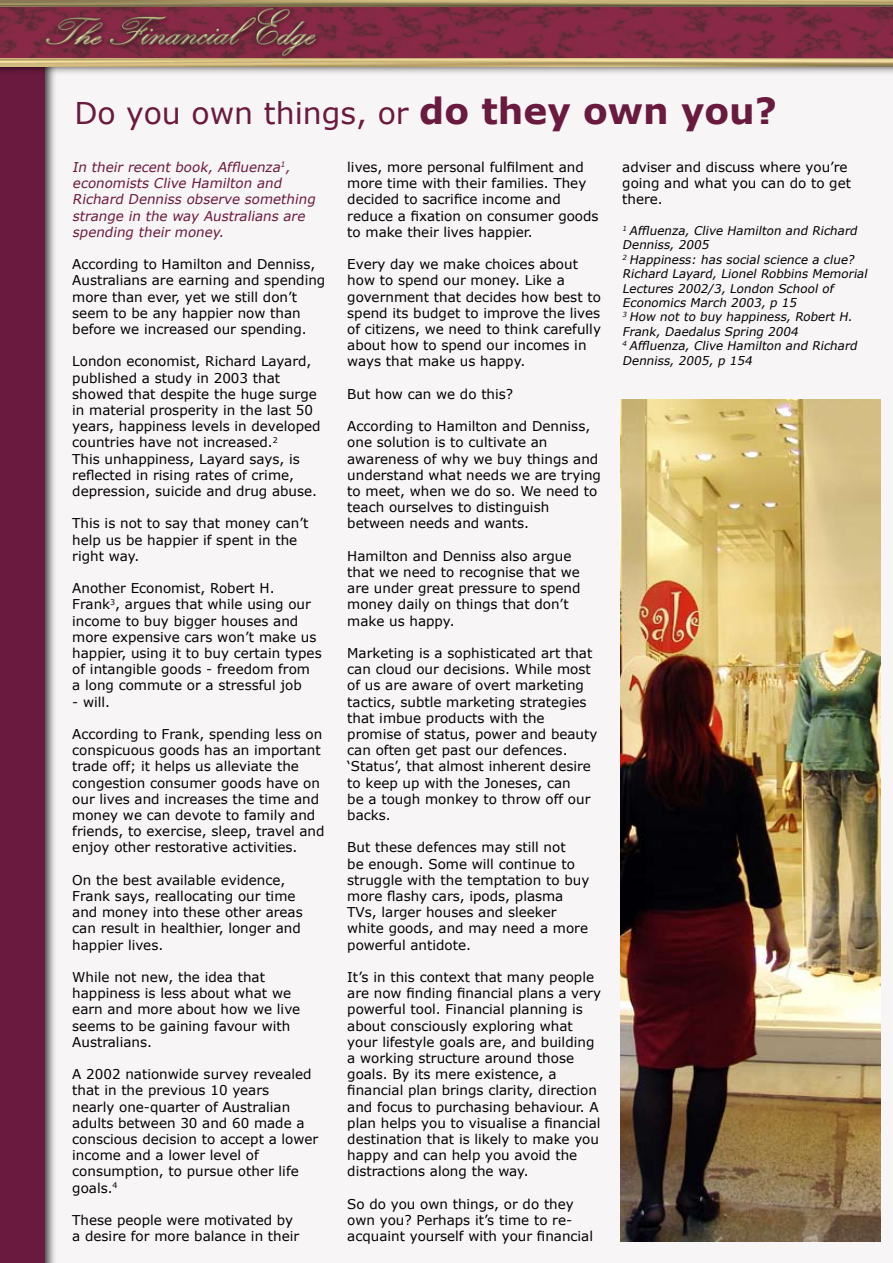
<style>
.page{position:relative;width:893px;height:1263px;background:#f8f5f6}
.page>*{position:absolute;margin:0;border:0;box-sizing:border-box;transform-origin:0 0}
.t1{font:30px "Verdana";color:#6a1a3e}
.t2{font:13.5px/16.2px "Verdana";color:#000}
.t3{font:italic 13.5px/16.2px "Verdana";color:#6a1a3e}
.t4{font:italic 12px/14.4px "Verdana";color:#000}
.s1{font-weight:700;font-size:36px}
</style>
<div class="page">
<div style="left:0;top:0;width:59px;height:1263px;background:#000;opacity:.75"></div>
<div style="left:0;top:0;width:45px;height:1263px;background:#6a1a3e"></div>
<div style="left:0;top:0;width:893px;height:76px;background:#000;opacity:.75"></div>
<img style="left:0;top:6px;width:893px;height:53px">
<img style="left:0;top:59px;width:893px;height:7px">
<img style="left:0;top:0;width:893px;height:6px">
<img style="left:41px;top:3px;width:284px;height:57px">
<img style="left:621px;top:399px;width:259px;height:843px">
<h1 class="t1" style="left:74px;top:94px;width:704px">Do you own things, or <span class="s1">do they own you?</span></h1>
<p class="t3" style="left:72px;top:158px;width:247px">In their recent book, Affluenza<sup>1</sup>, economists Clive Hamilton and<br>Richard Denniss observe something strange in the way Australians are spending their money.</p>
<p class="t2" style="left:72px;top:256px;width:255px">According to Hamilton and Denniss, Australians are earning and spending more than ever, yet we still don’t seem to be any happier now than before we increased our spending.</p>
<p class="t2" style="left:72px;top:353px;width:250px">London economist, Richard Layard, published a study in 2003 that showed that despite the huge surge in material prosperity in the last 50 years, happiness levels in developed countries have not increased.<sup>2<br></sup>This unhappiness, Layard says, is reflected in rising rates of crime, depression, suicide and drug abuse.</p>
<p class="t2" style="left:72px;top:515px;width:238px">This is not to say that money can’t help us be happier if spent in the right way.</p>
<p class="t2" style="left:72px;top:580px;width:251px">Another Economist, Robert H.<br>Frank<sup>3</sup>, argues that while using our income to buy bigger houses and more expensive cars won’t make us happier, using it to buy certain types of intangible goods - freedom from<br>a long commute or a stressful job</p>
<p class="t2" style="left:72px;top:693px;width:39px">- will.</p>
<p class="t2" style="left:72px;top:725px;width:254px">According to Frank, spending less on conspicuous goods has an important trade off; it helps us alleviate the congestion consumer goods have on our lives and increases the time and money we can devote to family and friends, to exercise, sleep, travel and enjoy other restorative activities.</p>
<p class="t2" style="left:72px;top:871px;width:232px">On the best available evidence,<br>Frank says, reallocating our time and money into these other areas can result in healthier, longer and happier lives.</p>
<p class="t2" style="left:72px;top:968px;width:229px">While not new, the idea that happiness is less about what we earn and more about how we live seems to be gaining favour with<br>Australians.</p>
<p class="t2" style="left:72px;top:1066px;width:248px">A 2002 nationwide survey revealed that in the previous 10 years<br>nearly one-quarter of Australian adults between 30 and 60 made a conscious decision to accept a lower income and a lower level of consumption, to pursue other life goals.<sup>4</sup></p>
<p class="t2" style="left:72px;top:1211px;width:229px">These people were motivated by a desire for more balance in their</p>
<p class="t2" style="left:347px;top:158px;width:253px">lives, more personal fulfilment and more time with their families. They decided to sacrifice income and reduce a fixation on consumer goods to make their lives happier.</p>
<p class="t2" style="left:347px;top:256px;width:255px">Every day we make choices about how to spend our money. Like a government that decides how best to spend its budget to improve the lives of citizens, we need to think carefully about how to spend our incomes in ways that make us happy.</p>
<p class="t2" style="left:347px;top:385px;width:168px">But how can we do this?</p>
<p class="t2" style="left:347px;top:418px;width:255px">According to Hamilton and Denniss, one solution is to cultivate an awareness of why we buy things and understand what needs we are trying to meet, when we do so. We need to teach ourselves to distinguish between needs and wants.</p>
<p class="t2" style="left:347px;top:547px;width:235px">Hamilton and Denniss also argue that we need to recognise that we are under great pressure to spend money daily on things that don’t make us happy.</p>
<p class="t2" style="left:347px;top:644px;width:252px">Marketing is a sophisticated art that can cloud our decisions. While most of us are aware of overt marketing tactics, subtle marketing strategies that imbue products with the promise of status, power and beauty can often get past our defences. ‘Status’, that almost inherent desire to keep up with the Joneses, can<br>be a tough monkey to throw off our backs.</p>
<p class="t2" style="left:347px;top:839px;width:244px">But these defences may still not<br>be enough. Some will continue to struggle with the temptation to buy more flashy cars, ipods, plasma<br>TVs, larger houses and sleeker white goods, and may need a more powerful antidote.</p>
<p class="t2" style="left:347px;top:968px;width:255px">It’s in this context that many people are now finding financial plans a very powerful tool. Financial planning is about consciously exploring what your lifestyle goals are, and building a working structure around those goals. By its mere existence, a financial plan brings clarity, direction and focus to purchasing behaviour. A plan helps you to visualise a financial destination that is likely to make you happy and can help you avoid the distractions along the way.</p>
<p class="t2" style="left:347px;top:1195px;width:247px">So do you own things, or do they own you? Perhaps it’s time to re&shy;acquaint yourself with your financial</p>
<p class="t2" style="left:622px;top:158px;width:230px">adviser and discuss where you’re going and what you can do to get there.</p>
<p class="t4" style="left:622px;top:223px;width:249px"><sup>1</sup> Affluenza, Clive Hamilton and Richard<br>Denniss, 2005<br><sup>2</sup> Happiness: has social science a clue?<br>Richard Layard, Lionel Robbins Memorial<br>Lectures 2002/3, London School of<br>Economics March 2003, p 15<br><sup>3</sup> How not to buy happiness, Robert H.<br>Frank, Daedalus Spring 2004<br><sup>4</sup> Affluenza, Clive Hamilton and Richard<br>Denniss, 2005, p 154</p>
</div>
